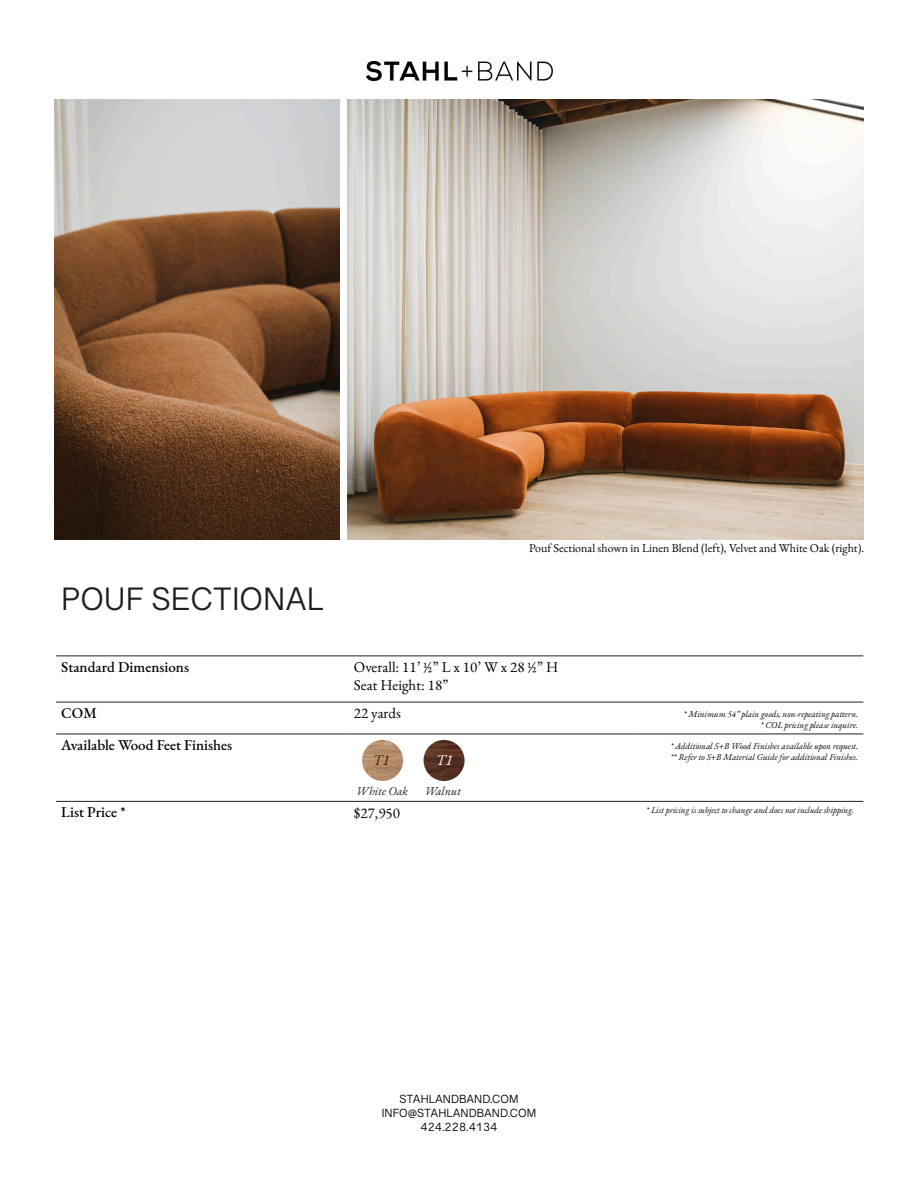
<style>
.page{position:relative;width:918px;height:1188px;background:#fff}
.page>*{position:absolute;margin:0;border:0;box-sizing:border-box;transform-origin:0 0}
.t1{font:33px "Grantha Sangam MN";color:#231f20}
.t2{font:15px "EB Garamond";color:#000}
.t3{font:500 15px "EB Garamond";color:#000}
.t4{font:italic 15px "EB Garamond";color:#231f20}
.t5{font:italic 15px "EB Garamond";color:#fff}
.t6{font:12px "EB Garamond";color:#000}
.t7{font:12px/14.4px "Grantha Sangam MN";color:#000;text-align:center}
.t8{font:italic 12px "EB Garamond";color:#231f20}
.t9{font:italic 9px "EB Garamond";color:#000}
.s1{font-family:"Minion Pro"}
</style>
<div class="page">
<img style="left:367px;top:61px;width:185px;height:19px">
<hr style="left:56px;top:656px;width:292px;height:1px;background:#231f20">
<hr style="left:348px;top:656px;width:288px;height:1px;background:#231f20">
<hr style="left:636px;top:656px;width:227px;height:1px;background:#231f20">
<hr style="left:56px;top:702px;width:292px;height:1px;background:#231f20">
<hr style="left:348px;top:702px;width:288px;height:1px;background:#231f20">
<hr style="left:636px;top:702px;width:227px;height:1px;background:#231f20">
<hr style="left:56px;top:734px;width:292px;height:1px;background:#231f20">
<hr style="left:348px;top:734px;width:288px;height:1px;background:#231f20">
<hr style="left:636px;top:734px;width:227px;height:1px;background:#231f20">
<hr style="left:56px;top:801px;width:292px;height:1px;background:#231f20">
<hr style="left:348px;top:801px;width:288px;height:1px;background:#231f20">
<hr style="left:636px;top:801px;width:227px;height:1px;background:#231f20">
<img style="left:362px;top:740px;width:41px;height:41px;border-radius:21px">
<img style="left:424px;top:740px;width:41px;height:41px;border-radius:21px">
<img style="left:54px;top:99px;width:285px;height:440px">
<img style="left:348px;top:99px;width:516px;height:440px">
<p class="t1" style="left:61px;top:580px;width:265px">POUF SECTIONAL</p>
<p class="t6" style="left:529px;top:540px;width:337px">Pouf Sectional shown in Linen Blend (left), Velvet and White Oak (right).</p>
<p class="t3" style="left:61px;top:657px;width:129px">Standard Dimensions</p>
<p class="t2" style="left:354px;top:657px;width:206px">Overall: 11’ 1/2” L x 10’ W x 28 1/2” H</p>
<p class="t2" style="left:354px;top:675px;width:96px">Seat Height: 18”</p>
<p class="t3" style="left:61px;top:703px;width:37px">COM</p>
<p class="t2" style="left:354px;top:703px;width:49px">22 yards</p>
<p class="t9" style="left:684px;top:708px;width:176px">* Minimum 54” plain goods, non-repeating pattern.</p>
<p class="t9" style="left:761px;top:719px;width:99px">* COL pricing please inquire.</p>
<p class="t3" style="left:61px;top:735px;width:172px">Available Wood Feet Finishes</p>
<p class="t8" style="left:356px;top:784px;width:53px">White Oak</p>
<p class="t8" style="left:425px;top:784px;width:38px">Walnut</p>
<p class="t9" style="left:670px;top:740px;width:189px">* Additional S+B Wood Finishes available upon request.</p>
<p class="t9" style="left:671px;top:751px;width:189px">** Refer to S+B Material Guide for additional Finishes.</p>
<p class="t4" style="left:373px;top:750px;width:18px">T1</p>
<p class="t5" style="left:436px;top:750px;width:18px">T1</p>
<p class="t3" style="left:61px;top:802px;width:66px">List Price *</p>
<p class="t2" style="left:354px;top:803px;width:48px">$2<span class="s1">7</span>,950</p>
<p class="t9" style="left:646px;top:804px;width:209px">* List pricing is subject to change and does not include shipping.</p>
<h3 class="t7" style="left:382px;top:1091px;width:156px">STAHLANDBAND.COM<br>INFO@STAHLANDBAND.COM<br>424.228.4134</h3>
</div>
